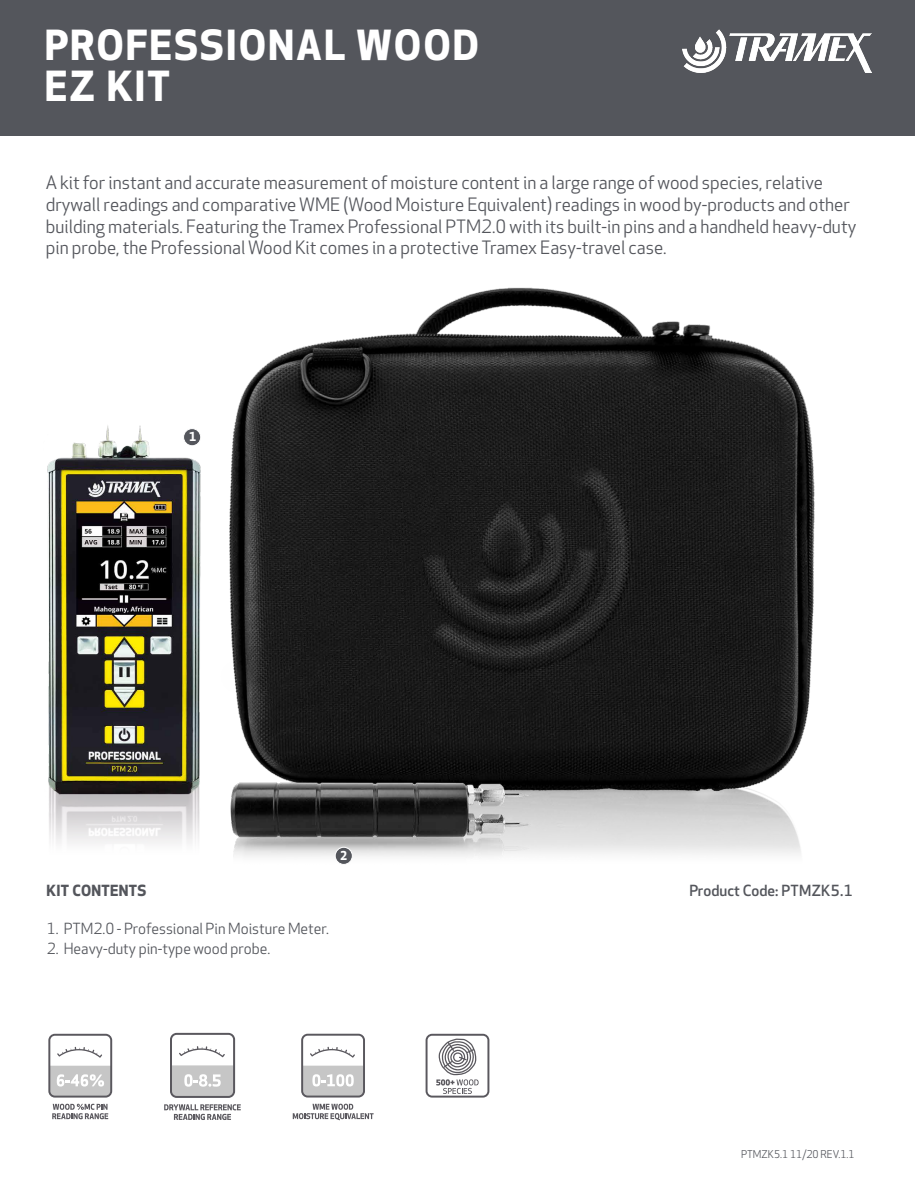
<style>
.page{position:relative;width:915px;height:1191px;background:#fff}
.page>*{position:absolute;margin:0;border:0;box-sizing:border-box;transform-origin:0 0}
.t1{font:700 40.5px/40.5px "Apex New";letter-spacing:.045em;color:#fff}
.t2{font:18px/21.6px "Apex New";color:#54565c}
.t3{font:15px "Apex New";color:#54565c}
.t4{font:500 15px "Apex New";color:#54565c}
.t5{font:700 15px "Apex New";letter-spacing:.02em;color:#54565c}
.t6{font:700 12px "Apex New";color:#fff}
.t7{font:10.5px "Apex New";color:#54565c}
</style>
<div class="page">
<div style="left:0;top:0;width:914px;height:136px;background:#54565c"></div>
<img style="left:682px;top:29px;width:188px;height:44px">
<img style="left:47px;top:287px;width:768px;height:577px">
<div style="left:183px;top:428px;width:18px;height:18px;background:#54565c;border-radius:50%"></div>
<div style="left:183px;top:428px;width:18px;height:18px;border:1px solid #fff;border-radius:50%"></div>
<div style="left:335px;top:847px;width:17px;height:17px;background:#54565c;border-radius:50%"></div>
<div style="left:335px;top:847px;width:17px;height:17px;border:1px solid #fff;border-radius:50%"></div>
<svg style="left:164px;top:1104px;width:77px;height:16px"></svg>
<svg style="left:170px;top:1032px;width:65px;height:66px"></svg>
<svg style="left:52px;top:1103px;width:56px;height:16px"></svg>
<svg style="left:48px;top:1033px;width:64px;height:64px"></svg>
<svg style="left:292px;top:1103px;width:81px;height:17px"></svg>
<svg style="left:301px;top:1033px;width:64px;height:64px"></svg>
<svg style="left:425px;top:1033px;width:64px;height:64px"></svg>
<h1 class="t1" style="left:45px;top:26px;width:435px">PROFESSIONAL WOOD<br>EZ KIT</h1>
<p class="t2" style="left:46px;top:173px;width:811px">A kit for instant and accurate measurement of moisture content in a large range of wood species, relative drywall readings and comparative WME (Wood Moisture Equivalent) readings in wood by-products and other building materials. Featuring the Tramex Professional PTM2.0 with its built-in pins and a handheld heavy-duty pin probe, the Professional Wood Kit comes in a protective Tramex Easy-travel case.</p>
<p class="t6" style="left:189px;top:430px;width:9px">1</p>
<p class="t6" style="left:340px;top:848px;width:9px">2</p>
<p class="t5" style="left:47px;top:882px;width:101px">KIT CONTENTS</p>
<p class="t4" style="left:689px;top:882px;width:165px">Product Code: PTMZK5.1</p>
<p class="t3" style="left:47px;top:920px;width:283px">1. PTM2.0 - Professional Pin Moisture Meter.</p>
<p class="t3" style="left:47px;top:940px;width:225px">2. Heavy-duty pin-type wood probe.</p>
<p class="t7" style="left:740px;top:1148px;width:115px">PTMZK5.1 11/20 REV.1.1</p>
</div>
